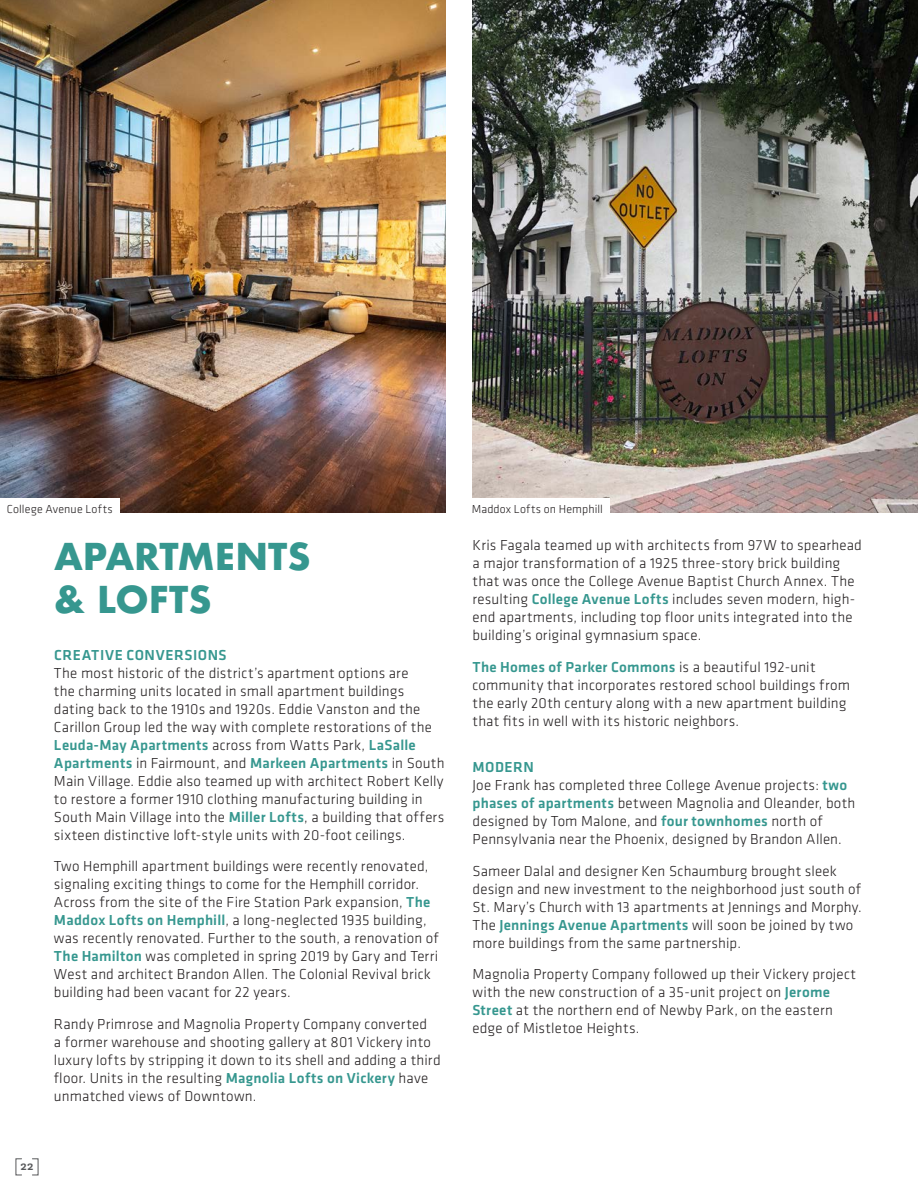
<style>
.page{position:relative;width:918px;height:1188px;background:#fff}
.page>*{position:absolute;margin:0;border:0;box-sizing:border-box;transform-origin:0 0}
.Section_Headings{font:700 36px/43.2px "Futura";letter-spacing:-.005em;color:#36978f}
.Body_Copy{font:300 15px/18px "Klavika";letter-spacing:.015em;color:#231f20}
.Section_Subheads{font:15px "Klavika Medium TF";letter-spacing:.03em;color:#36978f}
.t1{font:700 13.5px "Klinic Slab";color:#57585a}
.Photo_Caption{font:300 12px "Klavika";letter-spacing:.01em;color:#231f20}
.s1{font-family:"Klavika Medium TF";font-weight:400;color:#36978f}
</style>
<div class="page">
<img style="left:0;top:0;width:446px;height:513px">
<img style="left:472px;top:0;width:446px;height:513px">
<div style="left:0;top:498px;width:119px;height:22px;background:#fff"></div>
<div style="left:465px;top:498px;width:145px;height:22px;background:#fff"></div>
<svg style="left:15px;top:1158px;width:24px;height:18px"></svg>
<p class="Photo_Caption" style="left:7px;top:503px;width:107px">College Avenue Lofts</p>
<p class="Photo_Caption" style="left:472px;top:503px;width:133px">Maddox Lofts on Hemphill</p>
<p class="Section_Headings" style="left:54px;top:535px;width:258px">APARTMENTS &amp; LOFTS</p>
<p class="Section_Subheads" style="left:54px;top:647px;width:174px">CREATIVE CONVERSIONS</p>
<p class="Body_Copy" style="left:54px;top:664px;width:392px">The most historic of the district’s apartment options are<br>the charming units located in small apartment buildings dating back to the 1910s and 1920s. Eddie Vanston and the Carillon Group led the way with complete restorations of the <span class="s1">Leuda-May Apartments</span> across from Watts Park, <span class="s1">LaSalle Apartments</span> in Fairmount, and <span class="s1">Markeen Apartments</span> in South Main Village. Eddie also teamed up with architect Robert Kelly to restore a former 1910 clothing manufacturing building in South Main Village into the <span class="s1">Miller Lofts</span>, a building that offers sixteen distinctive loft-style units with 20-foot ceilings.</p>
<p class="Body_Copy" style="left:54px;top:857px;width:386px">Two Hemphill apartment buildings were recently renovated, signaling exciting things to come for the Hemphill corridor.<br>Across from the site of the Fire Station Park expansion, <span class="s1">The Maddox Lofts on Hemphill</span>, a long-neglected 1935 building, was recently renovated. Further to the south, a renovation of <span class="s1">The Hamilton</span> was completed in spring 2019 by Gary and Terri West and architect Brandon Allen. The Colonial Revival brick building had been vacant for 22 years.</p>
<p class="Body_Copy" style="left:54px;top:1015px;width:388px">Randy Primrose and Magnolia Property Company converted<br>a former warehouse and shooting gallery at 801 Vickery into luxury lofts by stripping it down to its shell and adding a third floor. Units in the resulting <span class="s1">Magnolia Lofts on Vickery</span> have unmatched views of Downtown.</p>
<p class="t1" style="left:21px;top:1157px;width:14px">22</p>
<p class="Body_Copy" style="left:472px;top:537px;width:391px">Kris Fagala teamed up with architects from 97W to spearhead a major transformation of a 1925 three-story brick building that was once the College Avenue Baptist Church Annex. The resulting <span class="s1">College Avenue Lofts</span> includes seven modern, high&shy;end apartments, including top floor units integrated into the building’s original gymnasium space.</p>
<p class="Body_Copy" style="left:472px;top:658px;width:379px"><span class="s1">The Homes of Parker Commons</span> is a beautiful 192-unit community that incorporates restored school buildings from the early 20th century along with a new apartment building that fits in well with its historic neighbors.</p>
<p class="Section_Subheads" style="left:473px;top:759px;width:63px">MODERN</p>
<p class="Body_Copy" style="left:472px;top:777px;width:384px">Joe Frank has completed three College Avenue projects: <span class="s1">two phases of apartments</span> between Magnolia and Oleander, both designed by Tom Malone, and <span class="s1">four townhomes</span> north of Pennsylvania near the Phoenix, designed by Brandon Allen.</p>
<p class="Body_Copy" style="left:472px;top:862px;width:391px">Sameer Dalal and designer Ken Schaumburg brought sleek design and new investment to the neighborhood just south of St. Mary’s Church with 13 apartments at Jennings and Morphy.<br>The <span class="s1">Jennings Avenue Apartments</span> will soon be joined by two more buildings from the same partnership.</p>
<p class="Body_Copy" style="left:472px;top:966px;width:385px">Magnolia Property Company followed up their Vickery project with the new construction of a 35-unit project on <span class="s1">Jerome Street</span> at the northern end of Newby Park, on the eastern edge of Mistletoe Heights.</p>
</div>
